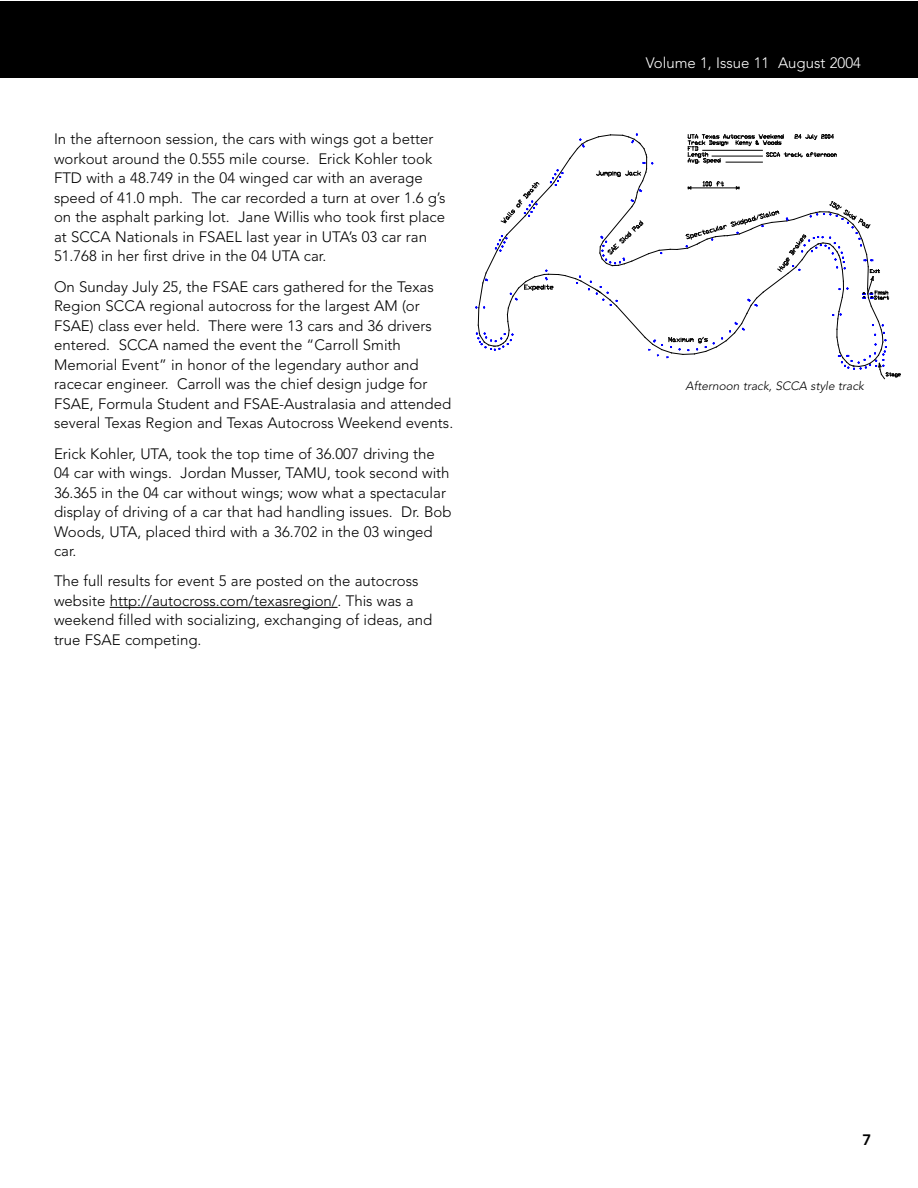
<style>
.page{position:relative;width:918px;height:1188px;background:#fff}
.page>*{position:absolute;margin:0;border:0;box-sizing:border-box;transform-origin:0 0}
.body{font:300 15px/19.5px "Avenir";color:#000}
.t1{font:300 15px "Avenir";color:#fff}
.t2{font:800 15px "Avenir";color:#000}
.t3{font:italic 300 12px "Avenir";color:#000}
</style>
<div class="page">
<div style="left:0;top:1px;width:918px;height:76px;background:#000"></div>
<svg style="left:476px;top:134px;width:425px;height:245px"></svg>
<hr style="left:110px;top:607px;width:228px;height:1px;background:#000">
<p class="body" style="left:54px;top:130px;width:393px">In the afternoon session, the cars with wings got a better workout around the 0.555 mile course. Erick Kohler took FTD with a 48.749 in the 04 winged car with an average speed of 41.0 mph. The car recorded a turn at over 1.6 g’s on the asphalt parking lot. Jane Willis who took first place at SCCA Nationals in FSAEL last year in UTA’s 03 car ran 51.768 in her first drive in the 04 UTA car.</p>
<p class="body" style="left:54px;top:277px;width:401px">On Sunday July 25, the FSAE cars gathered for the Texas Region SCCA regional autocross for the largest AM (or FSAE) class ever held. There were 13 cars and 36 drivers entered. SCCA named the event the “Carroll Smith Memorial Event” in honor of the legendary author and racecar engineer. Carroll was the chief design judge for FSAE, Formula Student and FSAE-Australasia and attended several Texas Region and Texas Autocross Weekend events.</p>
<p class="body" style="left:54px;top:444px;width:399px">Erick Kohler, UTA, took the top time of 36.007 driving the 04 car with wings. Jordan Musser, TAMU, took second with 36.365 in the 04 car without wings; wow what a spectacular display of driving of a car that had handling issues. Dr. Bob Woods, UTA, placed third with a 36.702 in the 03 winged car.</p>
<p class="body" style="left:54px;top:571px;width:380px">The full results for event 5 are posted on the autocross website http://autocross.com/texasregion/. This was a weekend filled with socializing, exchanging of ideas, and true FSAE competing.</p>
<p class="t1" style="left:646px;top:54px;width:217px">Volume 1, Issue 11 August 2004</p>
<p class="t3" style="left:686px;top:379px;width:180px">Afternoon track, SCCA style track</p>
<p class="t2" style="left:862px;top:1131px;width:10px">7</p>
</div>
